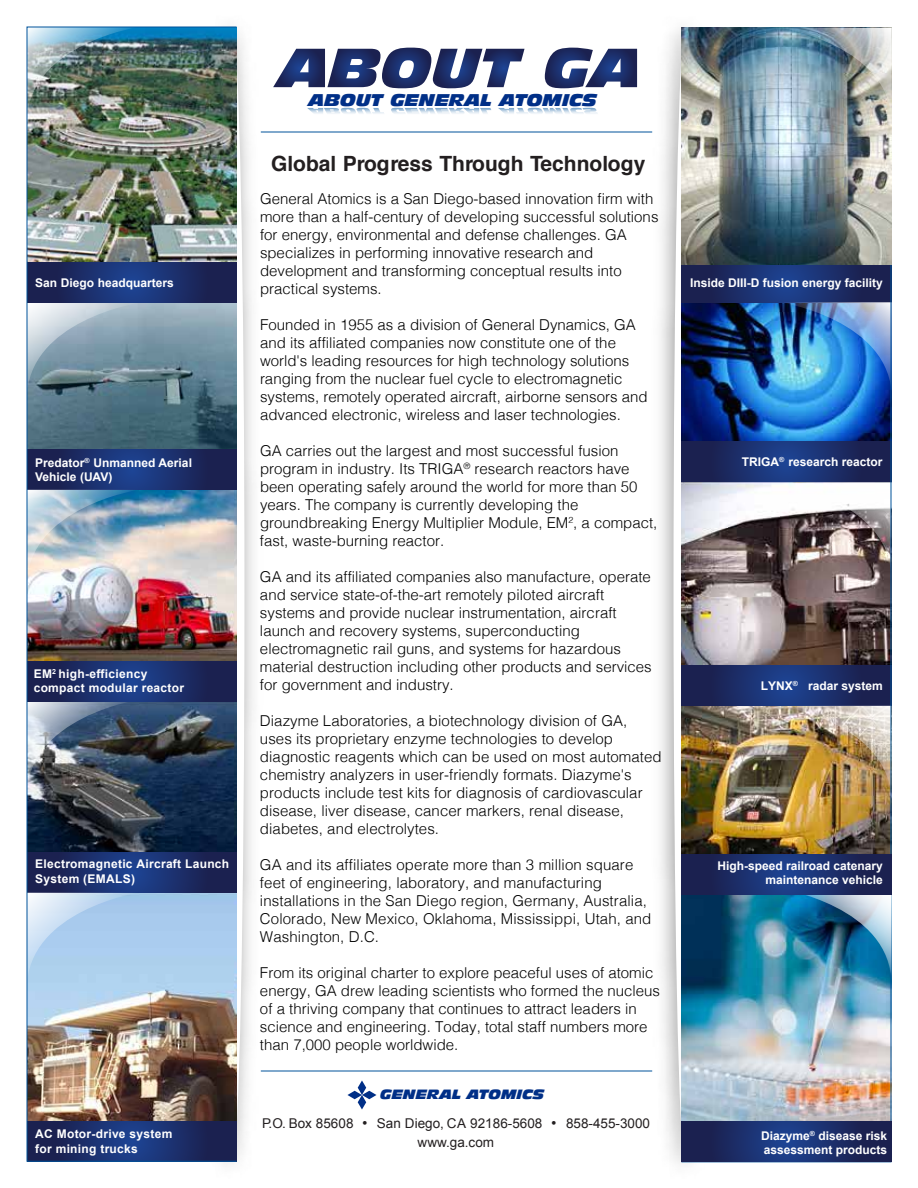
<style>
.page{position:relative;width:918px;height:1188px;background:#fff}
.page>*{position:absolute;margin:0;border:0;box-sizing:border-box;transform-origin:0 0}
.t1{font:700 21px "Helvetica";color:#231f20}
.t2{font:italic 16.65px "Antique Olive Nord";color:#002f87}
.t3{font:300 15px/18px "Helvetica";color:#000}
.t4{font:13.5px/19.5px "Arial";color:#231f20;text-align:center}
.t5{font:italic 13.2px "Antique Olive Nord";letter-spacing:.005em;color:#002f87}
.t6{font:700 12px/14.4px "Arial";color:#fff}
.t7{font:700 12px/14.4px "Arial";letter-spacing:.025em;color:#fff}
.s1{font-family:"Gill Sans";font-weight:300;font-size:15px}
</style>
<div class="page">
<img style="left:192px;top:26px;width:78px;height:1139px">
<div style="left:220px;top:27px;width:24px;height:1134px;background:#fff;border-radius:50%"></div>
<svg style="left:673px;top:27px;width:24px;height:1134px"></svg>
<img style="left:683px;top:302px;width:206px;height:553px">
<img style="left:683px;top:895px;width:206px;height:226px">
<svg style="left:273px;top:48px;width:252px;height:40px"></svg>
<svg style="left:545px;top:48px;width:92px;height:40px"></svg>
<svg style="left:307px;top:108px;width:77px;height:6px"></svg>
<svg style="left:391px;top:108px;width:100px;height:6px"></svg>
<svg style="left:498px;top:108px;width:100px;height:6px"></svg>
<svg style="left:683px;top:442px;width:206px;height:40px;background:#1b2d68"></svg>
<svg style="left:683px;top:265px;width:206px;height:37px;background:#1b2d68"></svg>
<svg style="left:683px;top:666px;width:206px;height:40px;background:#1b2d68"></svg>
<img style="left:780px;top:706px;width:109px;height:96px">
<svg style="left:780px;top:483px;width:109px;height:96px"></svg>
<img style="left:780px;top:302px;width:112px;height:96px">
<img style="left:29px;top:490px;width:206px;height:631px">
<img style="left:29px;top:302px;width:206px;height:148px">
<img style="left:29px;top:29px;width:206px;height:233px">
<svg style="left:29px;top:262px;width:206px;height:40px;background:#1b2d68"></svg>
<svg style="left:29px;top:450px;width:206px;height:40px;background:#1b2d68"></svg>
<svg style="left:29px;top:853px;width:206px;height:40px;background:#1c2d68"></svg>
<svg style="left:29px;top:1121px;width:206px;height:38px;background:#1b2d68"></svg>
<img style="left:29px;top:29px;width:109px;height:94px">
<svg style="left:29px;top:303px;width:109px;height:96px;background:#8ba2ae"></svg>
<img style="left:29px;top:701px;width:109px;height:95px">
<svg style="left:29px;top:893px;width:109px;height:96px;background:#b5d3ef"></svg>
<svg style="left:29px;top:661px;width:206px;height:40px;background:#1b2d68"></svg>
<svg style="left:29px;top:490px;width:109px;height:96px;background:#b1c3cf"></svg>
<hr style="left:261px;top:132px;width:391px;height:1px;background:#00539b">
<hr style="left:261px;top:1071px;width:391px;height:1px;background:#00539b">
<div style="left:27px;top:27px;width:210px;height:1134px;border:1px solid #00539b"></div>
<svg style="left:681px;top:1121px;width:210px;height:40px;background:#1b2d67"></svg>
<img style="left:681px;top:27px;width:210px;height:238px">
<img style="left:780px;top:27px;width:112px;height:97px">
<img style="left:780px;top:888px;width:112px;height:97px">
<svg style="left:347px;top:1080px;width:29px;height:29px"></svg>
<svg style="left:681px;top:855px;width:210px;height:40px;background:#1b2d67"></svg>
<p class="t2" style="left:309px;top:90px;width:290px">ABOUT GENERAL ATOMICS</p>
<h1 class="t1" style="left:271px;top:146px;width:376px">Global Progress Through Technology</h1>
<p class="t3" style="left:260px;top:189px;width:400px">General Atomics is a San Diego-based innovation firm with more than a half-century of developing successful solutions for energy, environmental and defense challenges. GA specializes in performing innovative research and development and transforming conceptual results into practical systems.</p>
<p class="t3" style="left:260px;top:315px;width:389px">Founded in 1955 as a division of General Dynamics, GA and its affiliated companies now constitute one of the world's leading resources for high technology solutions ranging from the nuclear fuel cycle to electromagnetic systems, remotely operated aircraft, airborne sensors and advanced electronic, wireless and laser technologies.</p>
<p class="t3" style="left:260px;top:441px;width:399px">GA carries out the largest and most successful fusion program in industry. Its TRIGA<sup>®</sup> research reactors have been operating safely around the world for more than 50 years. The company is currently developing the groundbreaking Energy Multiplier Module, EM<sup>2</sup>, a compact, fast, waste-burning reactor.</p>
<p class="t3" style="left:260px;top:567px;width:393px">GA and its affiliated companies also manufacture, operate and service state-of-the-art remotely piloted aircraft systems and provide nuclear instrumentation, aircraft launch and recovery systems, superconducting electromagnetic rail guns, and systems for hazardous material destruction including other products and services for government and industry.</p>
<p class="t3" style="left:260px;top:711px;width:403px">Diazyme Laboratories, a biotechnology division of GA, uses its proprietary enzyme technologies to develop diagnostic reagents which can be used on most automated chemistry analyzers in user-friendly formats. Diazyme's products include test kits for diagnosis of cardiovascular disease, liver disease, cancer markers, renal disease, diabetes, and electrolytes.</p>
<p class="t3" style="left:260px;top:855px;width:393px">GA and its affiliates operate more than 3 million square feet of engineering, laboratory, and manufacturing installations in the San Diego region, Germany, Australia, Colorado, New Mexico, Oklahoma, Mississippi, Utah, and Washington, D.C.</p>
<p class="t3" style="left:260px;top:963px;width:402px">From its original charter to explore peaceful uses of atomic energy, GA drew leading scientists who formed the nucleus of a thriving company that continues to attract leaders in science and engineering. Today, total staff numbers more than 7,000 people worldwide.</p>
<p class="t6" style="left:35px;top:276px;width:140px">San Diego headquarters</p>
<p class="t6" style="left:690px;top:276px;width:194px">Inside DIII-D fusion energy facility</p>
<p class="t6" style="left:742px;top:455px;width:142px">TRIGA<sup>®</sup> research reactor</p>
<p class="t6" style="left:35px;top:456px;width:158px">Predator<sup>®</sup> Unmanned Aerial<br>Vehicle (UAV)</p>
<p class="t7" style="left:34px;top:667px;width:152px">EM<sup>2</sup> high-efficiency compact modular reactor</p>
<p class="t6" style="left:761px;top:679px;width:123px">LYNX<sup>®</sup> radar system</p>
<p class="t7" style="left:35px;top:857px;width:196px">Electromagnetic Aircraft Launch<br>System (EMALS)</p>
<p class="t6" style="left:717px;top:859px;width:167px;text-align:right">High-speed railroad catenary maintenance vehicle</p>
<p class="t7" style="left:35px;top:1127px;width:139px">AC Motor-drive system for mining trucks</p>
<p class="t5" style="left:380px;top:1086px;width:166px">GENERAL ATOMICS</p>
<p class="t4" style="left:262px;top:1114px;width:390px">P.O. Box 85608 <span class="s1">•</span> San Diego, CA 92186-5608 <span class="s1">•</span> 858-455-3000 www.ga.com</p>
<p class="t6" style="left:761px;top:1129px;width:127px">Diazyme<sup>®</sup> disease risk assessment products</p>
</div>
